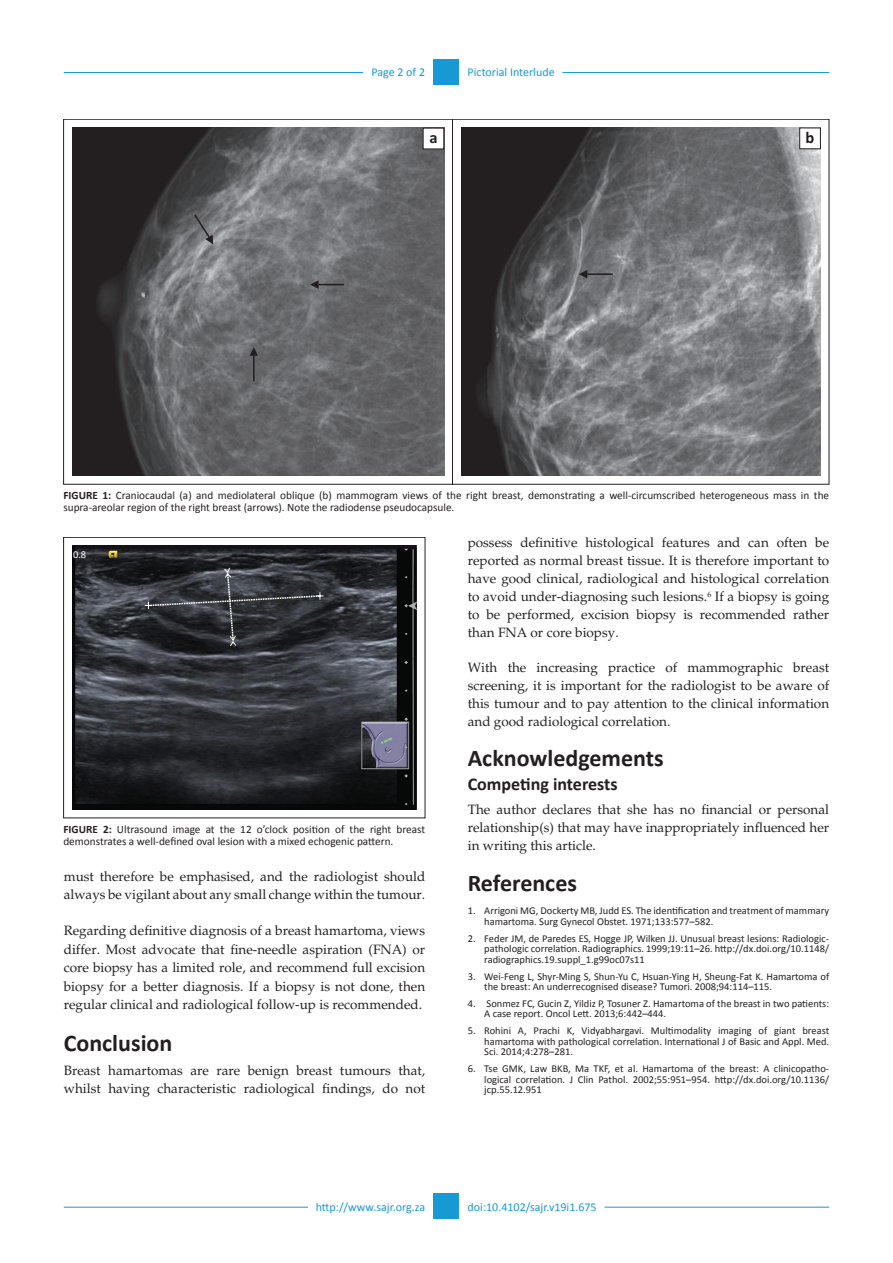
<style>
.page{position:relative;width:893px;height:1263px;background:#fff}
.page>*{position:absolute;margin:0;border:0;box-sizing:border-box;transform-origin:0 0}
._1{font:700 24px "Calibri";color:#231f20}
._2_1_line{font:700 18px "Calibri";color:#231f20}
.t1{font:700 16.5px "Calibri";color:#231f20}
.Text{font:13.5px/18px "Palatino";color:#231f20;text-align:justify}
.Text1{font:13.5px/18px "Palatino";color:#231f20;text-align:justify}
.RRH_Bottom{font:12px "Calibri";color:#1799d5}
.LRH_Bottom{font:12px "Calibri";color:#1799d5}
.RRH{font:12px "Calibri";color:#1799d5}
.LRH{font:12px "Calibri";letter-spacing:-.005em;color:#1799d5}
.Figure_caption{font:11.25px/12px "Calibri";color:#231f20}
.t2{font:10.5px/10.5px "Calibri";color:#231f20}
.t3{font:10.5px "Calibri";color:#fff}
.s1{font-weight:700}
</style>
<div class="page">
<hr style="left:64px;top:1207px;width:244px;height:1px;background:#1799d5">
<hr style="left:605px;top:1207px;width:224px;height:1px;background:#1799d5">
<div style="left:434px;top:1193px;width:25px;height:26px;background:#1799d5"></div>
<div style="left:434px;top:59px;width:25px;height:26px;background:#1799d5"></div>
<hr style="left:64px;top:72px;width:299px;height:1px;background:#1799d5">
<hr style="left:562px;top:72px;width:267px;height:1px;background:#1799d5">
<svg style="left:63px;top:119px;width:766px;height:365px;background:#6d6d70"></svg>
<img style="left:72px;top:546px;width:345px;height:263px">
<svg style="left:145px;top:567px;width:179px;height:80px;background:#34363b"></svg>
<div style="left:63px;top:537px;width:362px;height:281px;border:1px solid #231f20"></div>
<p class="LRH" style="left:372px;top:65px;width:55px">Page 2 of 2</p>
<p class="RRH" style="left:468px;top:65px;width:89px">Pictorial Interlude</p>
<p class="t1" style="left:429px;top:127px;width:10px">a</p>
<p class="t1" style="left:806px;top:127px;width:10px">b</p>
<p class="Figure_caption" style="left:63px;top:490px;width:767px"><span class="s1">FIGURE 1:</span> Craniocaudal (a) and mediolateral oblique (b) mammogram views of the right breast, demonstrating a well-circumscribed heterogeneous mass in the supra-areolar region of the right breast (arrows). Note the radiodense pseudocapsule.</p>
<p class="t3" style="left:73px;top:548px;width:15px">0.8</p>
<p class="Figure_caption" style="left:63px;top:823px;width:363px"><span class="s1">FIGURE 2:</span> Ultrasound image at the 12 o’clock position of the right breast demonstrates a well-defined oval lesion with a mixed echogenic pattern.</p>
<p class="Text" style="left:64px;top:867px;width:363px">must therefore be emphasised, and the radiologist should always be vigilant about any small change within the tumour.</p>
<p class="Text" style="left:64px;top:922px;width:363px;line-height:18.5px">Regarding definitive diagnosis of a breast hamartoma, views differ. Most advocate that fine-needle aspiration (FNA) or core biopsy has a limited role, and recommend full excision biopsy for a better diagnosis. If a biopsy is not done, then regular clinical and radiological follow-up is recommended.</p>
<p class="_1" style="left:64px;top:1028px;width:110px">Conclusion</p>
<p class="Text1" style="left:64px;top:1062px;width:363px">Breast hamartomas are rare benign breast tumours that, whilst having characteristic radiological findings, do not</p>
<p class="Text1" style="left:468px;top:534px;width:363px">possess definitive histological features and can often be reported as normal breast tissue. It is therefore important to have good clinical, radiological and histological correlation to avoid under-diagnosing such lesions.<sup>6</sup> If a biopsy is going to be performed, excision biopsy is recommended rather than FNA or core biopsy.</p>
<p class="Text" style="left:468px;top:658px;width:363px">With the increasing practice of mammographic breast screening, it is important for the radiologist to be aware of this tumour and to pay attention to the clinical information and good radiological correlation.</p>
<p class="_1" style="left:468px;top:743px;width:197px">Acknowledgements</p>
<p class="_2_1_line" style="left:468px;top:773px;width:151px">Competing interests</p>
<p class="Text1" style="left:468px;top:801px;width:363px">The author declares that she has no financial or personal relationship(s) that may have inappropriately influenced her in writing this article.</p>
<p class="_1" style="left:468px;top:868px;width:111px">References</p>
<p class="t2" style="left:484px;top:905px;width:346px;text-indent:-16px">1. Arrigoni MG, Dockerty MB, Judd ES. The identification and treatment of mammary hamartoma. Surg Gynecol Obstet. 1971;133:577–582.</p>
<p class="t2" style="left:484px;top:933px;width:346px;text-align:justify;text-indent:-16px">2. Feder JM, de Paredes ES, Hogge JP, Wilken JJ. Unusual breast lesions: Radiologic&shy;pathologic correlation. Radiographics. 1999;19:11–26. http://dx.doi.org/10.1148/ radiographics.19.suppl_1.g99oc07s11</p>
<p class="t2" style="left:484px;top:971px;width:346px;text-indent:-16px">3. Wei-Feng L, Shyr-Ming S, Shun-Yu C, Hsuan-Ying H, Sheung-Fat K. Hamartoma of the breast: An underrecognised disease? Tumori. 2008;94:114–115.</p>
<p class="t2" style="left:484px;top:998px;width:346px;text-indent:-16px">4. Sonmez FC, Gucin Z, Yildiz P, Tosuner Z. Hamartoma of the breast in two patients:<br>A case report. Oncol Lett. 2013;6:442–444.</p>
<p class="t2" style="left:484px;top:1025px;width:346px;text-align:justify;text-indent:-16px">5. Rohini A, Prachi K, Vidyabhargavi. Multimodality imaging of giant breast hamartoma with pathological correlation. International J of Basic and Appl. Med.<br>Sci. 2014;4:278–281.</p>
<p class="t2" style="left:484px;top:1063px;width:346px;text-align:justify;text-indent:-16px">6. Tse GMK, Law BKB, Ma TKF, et al. Hamartoma of the breast: A clinicopatho&shy;logical correlation. J Clin Pathol. 2002;55:951–954. http://dx.doi.org/10.1136/ jcp.55.12.951</p>
<p class="LRH_Bottom" style="left:316px;top:1199px;width:111px">http://www.sajr.org.za</p>
<p class="RRH_Bottom" style="left:468px;top:1199px;width:131px">doi:10.4102/sajr.v19i1.675</p>
</div>
